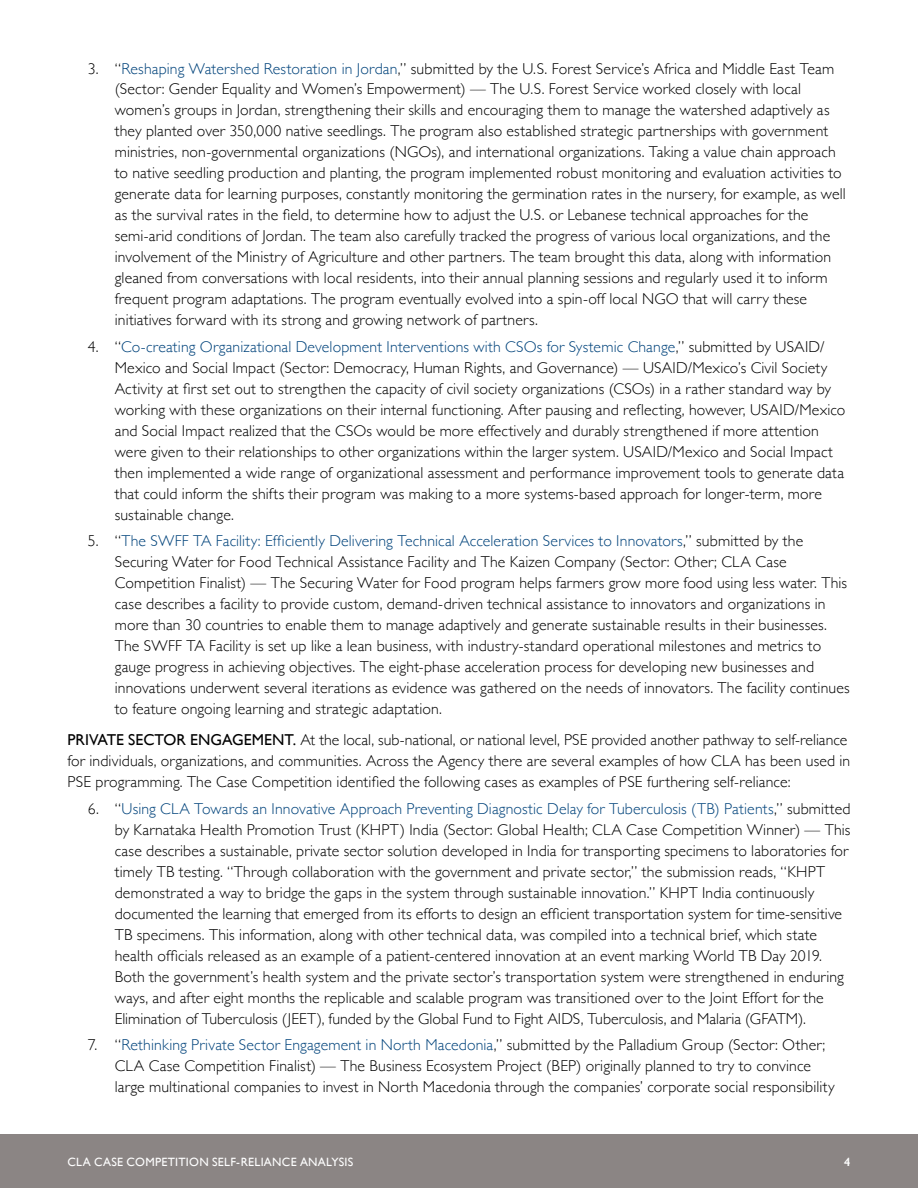
<style>
.page{position:relative;width:918px;height:1188px;background:#fff}
.page>*{position:absolute;margin:0;border:0;box-sizing:border-box;transform-origin:0 0}
.t1{font:300 15.75px/21px "Gill Sans";letter-spacing:.01em;color:#000}
.t2{font:12px "Gill Sans";letter-spacing:.025em;color:#fff}
.t3{font:600 12px "Gill Sans";color:#fff}
.s1{color:#00437b}
.s2{font-weight:400}
</style>
<div class="page">
<div style="left:0;top:1134px;width:918px;height:54px;background:#8b8584"></div>
<p class="t1" style="left:115px;top:57px;width:733px;text-indent:-27px">3. “<span class="s1">Reshaping Watershed Restoration in Jordan</span>,” submitted by the U.S. Forest Service’s Africa and Middle East Team (Sector: Gender Equality and Women’s Empowerment) — The U.S. Forest Service worked closely with local women’s groups in Jordan, strengthening their skills and encouraging them to manage the watershed adaptively as they planted over 350,000 native seedlings. The program also established strategic partnerships with government ministries, non-governmental organizations (NGOs), and international organizations. Taking a value chain approach to native seedling production and planting, the program implemented robust monitoring and evaluation activities to generate data for learning purposes, constantly monitoring the germination rates in the nursery, for example, as well as the survival rates in the field, to determine how to adjust the U.S. or Lebanese technical approaches for the semi-arid conditions of Jordan. The team also carefully tracked the progress of various local organizations, and the involvement of the Ministry of Agriculture and other partners. The team brought this data, along with information gleaned from conversations with local residents, into their annual planning sessions and regularly used it to inform frequent program adaptations. The program eventually evolved into a spin-off local NGO that will carry these initiatives forward with its strong and growing network of partners.</p>
<p class="t1" style="left:115px;top:335px;width:732px;text-indent:-27px">4. “<span class="s1">Co-creating Organizational Development Interventions with CSOs for Systemic Change</span>,” submitted by USAID/ Mexico and Social Impact (Sector: Democracy, Human Rights, and Governance) — USAID/Mexico’s Civil Society Activity at first set out to strengthen the capacity of civil society organizations (CSOs) in a rather standard way by working with these organizations on their internal functioning. After pausing and reflecting, however, USAID/Mexico and Social Impact realized that the CSOs would be more effectively and durably strengthened if more attention were given to their relationships to other organizations within the larger system. USAID/Mexico and Social Impact then implemented a wide range of organizational assessment and performance improvement tools to generate data that could inform the shifts their program was making to a more systems-based approach for longer-term, more sustainable change.</p>
<p class="t1" style="left:115px;top:530px;width:736px;text-indent:-27px">5. “<span class="s1">The SWFF TA Facility: Efficiently Delivering Technical Acceleration Services to Innovators</span>,” submitted by the Securing Water for Food Technical Assistance Facility and The Kaizen Company (Sector: Other; CLA Case Competition Finalist) — The Securing Water for Food program helps farmers grow more food using less water. This case describes a facility to provide custom, demand-driven technical assistance to innovators and organizations in more than 30 countries to enable them to manage adaptively and generate sustainable results in their businesses.<br>The SWFF TA Facility is set up like a lean business, with industry-standard operational milestones and metrics to gauge progress in achieving objectives. The eight-phase acceleration process for developing new businesses and innovations underwent several iterations as evidence was gathered on the needs of innovators. The facility continues to feature ongoing learning and strategic adaptation.</p>
<p class="t1" style="left:68px;top:729px;width:784px"><span class="s2">PRIVATE SECTOR ENGAGEMENT.</span> At the local, sub-national, or national level, PSE provided another pathway to self-reliance for individuals, organizations, and communities. Across the Agency there are several examples of how CLA has been used in<br>PSE programming. The Case Competition identified the following cases as examples of PSE furthering self-reliance:</p>
<p class="t1" style="left:115px;top:797px;width:737px;text-indent:-27px">6. “<span class="s1">Using CLA Towards an Innovative Approach Preventing Diagnostic Delay for Tuberculosis (TB) Patients</span>,” submitted by Karnataka Health Promotion Trust (KHPT) India (Sector: Global Health; CLA Case Competition Winner) — This case describes a sustainable, private sector solution developed in India for transporting specimens to laboratories for timely TB testing. “Through collaboration with the government and private sector,” the submission reads, “KHPT demonstrated a way to bridge the gaps in the system through sustainable innovation.” KHPT India continuously documented the learning that emerged from its efforts to design an efficient transportation system for time-sensitive TB specimens. This information, along with other technical data, was compiled into a technical brief, which state health officials released as an example of a patient-centered innovation at an event marking World TB Day 2019.<br>Both the government’s health system and the private sector’s transportation system were strengthened in enduring ways, and after eight months the replicable and scalable program was transitioned over to the Joint Effort for the Elimination of Tuberculosis (JEET), funded by the Global Fund to Fight AIDS, Tuberculosis, and Malaria (GFATM).</p>
<p class="t1" style="left:115px;top:1033px;width:721px;text-indent:-27px">7. “<span class="s1">Rethinking Private Sector Engagement in North Macedonia</span>,” submitted by the Palladium Group (Sector: Other;<br>CLA Case Competition Finalist) — The Business Ecosystem Project (BEP) originally planned to try to convince large multinational companies to invest in North Macedonia through the companies’ corporate social responsibility</p>
<p class="t2" style="left:68px;top:1154px;width:287px">CLA CASE COMPETITION SELF-RELIANCE ANALYSIS</p>
<p class="t3" style="left:844px;top:1154px;width:8px">4</p>
</div>
